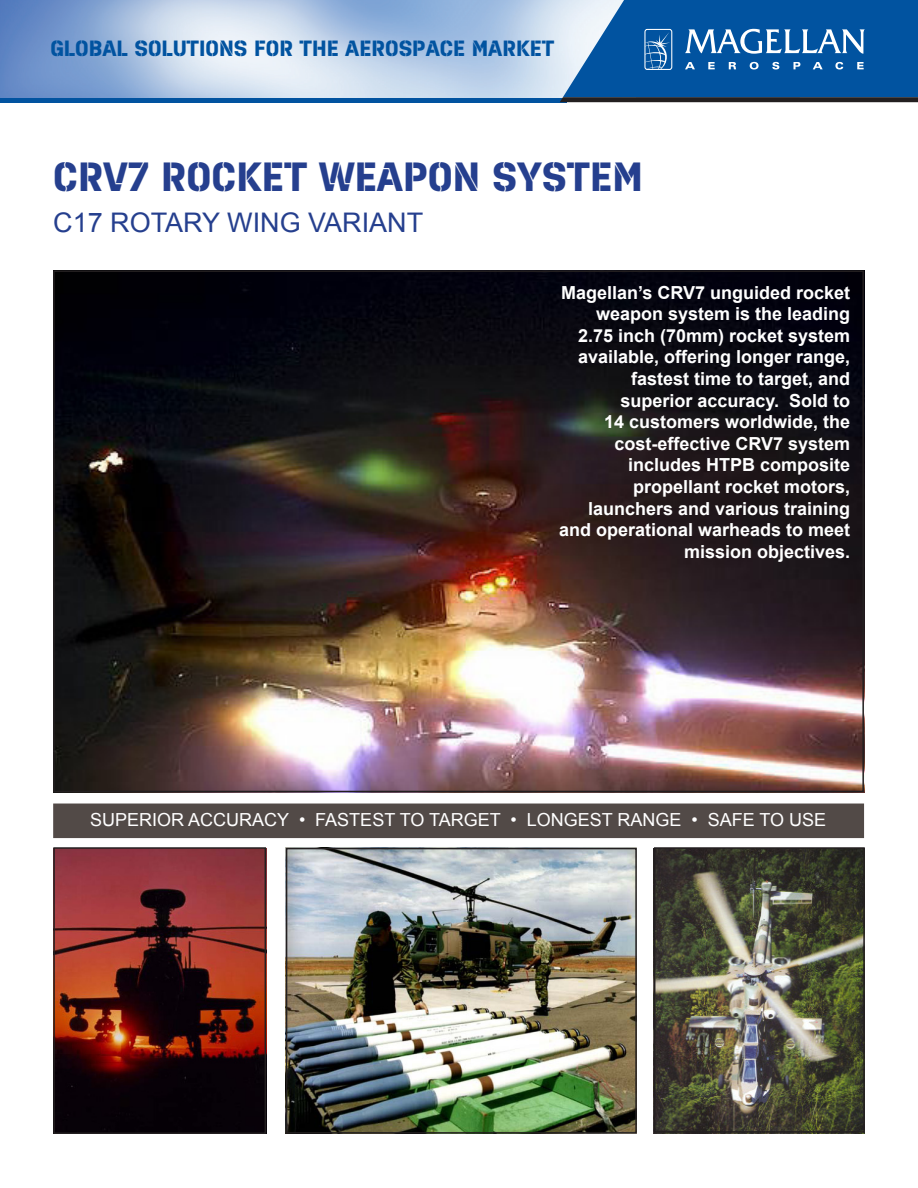
<style>
.page{position:relative;width:918px;height:1188px;background:#fff}
.page>*{position:absolute;margin:0;border:0;box-sizing:border-box;transform-origin:0 0}
.t1{font:36px "Magellan";color:#253f8e}
.t2{font:27px "Arial";color:#253f8e}
.t3{font:19.5px "Magellan";color:#0153a0}
.t4{font:700 18px/21.6px "Arial";color:#fff;text-align:right}
.t5{font:18px "Arial";color:#fff}
</style>
<div class="page">
<div style="left:0;top:97px;width:567px;height:5px;background:#0153a0"></div>
<img style="left:0;top:0;width:560px;height:97px">
<svg style="left:560px;top:0;width:358px;height:102px;background:#2568a7"></svg>
<div style="left:644px;top:29px;width:28px;height:41px;border:1px solid #fff;border-radius:2px"></div>
<img style="left:56px;top:270px;width:809px;height:522px">
<div style="left:53px;top:804px;width:811px;height:34px;background:#524a47"></div>
<img style="left:56px;top:850px;width:207px;height:281px">
<img style="left:286px;top:847px;width:351px;height:284px">
<div style="left:53px;top:847px;width:213px;height:287px;border:2px solid #231f20"></div>
<div style="left:286px;top:848px;width:351px;height:286px;border:2px solid #231f20"></div>
<img style="left:654px;top:850px;width:211px;height:284px">
<div style="left:654px;top:847px;width:211px;height:286px;border:2px solid #231f20"></div>
<p class="t3" style="left:50px;top:35px;width:506px">GLOBAL SOLUTIONS FOR THE AEROSPACE MARKET</p>
<p class="t1" style="left:53px;top:153px;width:591px">CRV7 ROCKET WEAPON SYSTEM</p>
<p class="t2" style="left:53px;top:205px;width:372px">C17 ROTARY WING VARIANT</p>
<p class="t4" style="left:561px;top:282px;width:291px">Magellan’s CRV7 unguided rocket weapon system is the leading<br>2.75 inch (70mm) rocket system</p>
<p class="t4" style="left:578px;top:347px;width:274px">available, offering longer range, fastest time to target, and</p>
<p class="t4" style="left:620px;top:390px;width:231px">superior accuracy. Sold to</p>
<p class="t4" style="left:604px;top:412px;width:248px">14 customers worldwide, the</p>
<p class="t4" style="left:614px;top:433px;width:237px">cost-effective CRV7 system</p>
<p class="t4" style="left:628px;top:455px;width:224px">includes HTPB composite</p>
<p class="t4" style="left:633px;top:476px;width:219px">propellant rocket motors,</p>
<p class="t4" style="left:559px;top:498px;width:293px">launchers and various training and operational warheads to meet mission objectives.</p>
<p class="t5" style="left:90px;top:808px;width:737px">SUPERIOR ACCURACY • FASTEST TO TARGET • LONGEST RANGE • SAFE TO USE</p>
</div>
